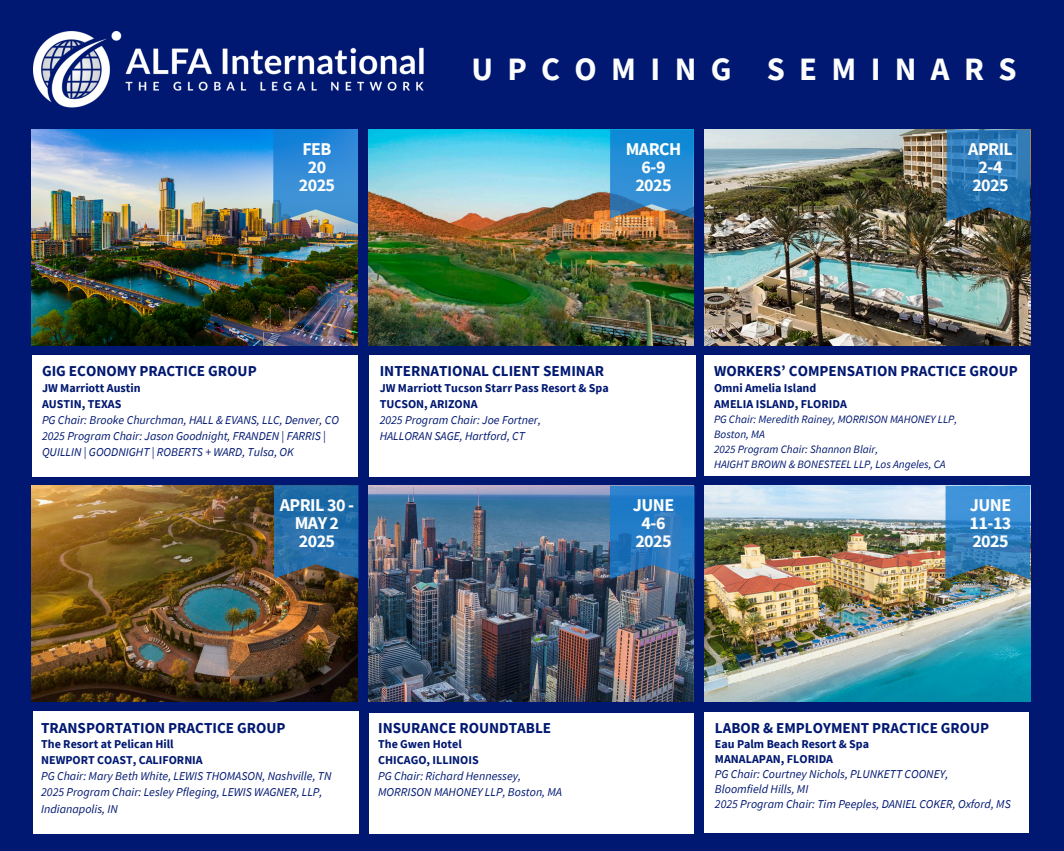
<style>
.page{position:relative;width:1064px;height:851px;background:#fff}
.page>*{position:absolute;margin:0;border:0;box-sizing:border-box;transform-origin:0 0}
.t1{font:700 32.55px "Source Sans Pro";letter-spacing:.44em;color:#fcfdfd}
.t2{font:700 18px/18px "Source Sans Pro";letter-spacing:-.03em;color:#fcfdfd;text-align:center}
.t3{font:700 15.15px "Source Sans Pro";color:#001871}
.t4{font:italic 12px/16px "Source Sans Pro";color:#001871}
.t5{font:700 12px/16px "Source Sans Pro";color:#001871}
.t6{font:italic 11.25px/15px "Source Sans Pro";color:#001871}
</style>
<div class="page">
<div style="left:0;top:0;width:1063px;height:850px;background:#001871"></div>
<img style="left:32px;top:129px;width:325px;height:216px">
<img style="left:368px;top:129px;width:325px;height:216px">
<img style="left:704px;top:129px;width:326px;height:216px">
<img style="left:33px;top:31px;width:390px;height:77px">
<svg style="left:610px;top:129px;width:83px;height:89px;background:#3089c7"></svg>
<svg style="left:273px;top:129px;width:85px;height:95px;background:#3b8dd0"></svg>
<svg style="left:946px;top:129px;width:83px;height:93px;background:#2d71a6"></svg>
<img style="left:704px;top:486px;width:326px;height:216px">
<img style="left:32px;top:486px;width:325px;height:215px">
<img style="left:368px;top:486px;width:325px;height:216px">
<svg style="left:273px;top:485px;width:85px;height:93px;background:#2a6b9f"></svg>
<svg style="left:609px;top:486px;width:85px;height:93px;background:#2b78bb"></svg>
<img style="left:945px;top:486px;width:84px;height:93px">
<div style="left:369px;top:713px;width:324px;height:120px;background:#fff"></div>
<div style="left:33px;top:711px;width:326px;height:123px;background:#fff"></div>
<div style="left:703px;top:355px;width:326px;height:121px;background:#fff"></div>
<div style="left:369px;top:355px;width:326px;height:121px;background:#fff"></div>
<div style="left:32px;top:355px;width:325px;height:121px;background:#fff"></div>
<div style="left:703px;top:712px;width:324px;height:120px;background:#fff"></div>
<p class="t1" style="left:471px;top:48px;width:546px">UPCOMING SEMINARS</p>
<h1 class="t2" style="left:298px;top:140px;width:38px">FEB<br>20<br>2025</h1>
<p class="t2" style="left:625px;top:140px;width:57px">MARCH<br>6-9<br>2025</p>
<h2 class="t2" style="left:967px;top:140px;width:46px">APRIL<br>2-4<br>2025</h2>
<h3 class="t3" style="left:42px;top:361px;width:216px">GIG ECONOMY PRACTICE GROUP</h3>
<p class="t3" style="left:379px;top:361px;width:226px">INTERNATIONAL CLIENT SEMINAR</p>
<p class="t3" style="left:713px;top:361px;width:305px">WORKERS’ COMPENSATION PRACTICE GROUP</p>
<p class="t5" style="left:42px;top:379px;width:100px">JW Marriott Austin<br>AUSTIN, TEXAS</p>
<p class="t4" style="left:42px;top:411px;width:298px">PG Chair: Brooke Churchman, HALL &amp; EVANS, LLC, Denver, CO<br>2025 Program Chair: Jason Goodnight, FRANDEN | FARRIS |<br>QUILLIN | GOODNIGHT | ROBERTS + WARD, Tulsa, OK</p>
<p class="t5" style="left:379px;top:379px;width:230px">JW Marriott Tucson Starr Pass Resort &amp; Spa<br>TUCSON, ARIZONA</p>
<p class="t4" style="left:379px;top:411px;width:163px">2025 Program Chair: Joe Fortner,<br>HALLORAN SAGE, Hartford, CT</p>
<h2 class="t2" style="left:280px;top:495px;width:76px">APRIL 30 -<br>MAY 2<br>2025</h2>
<h2 class="t2" style="left:632px;top:495px;width:43px">JUNE<br>4-6<br>2025</h2>
<p class="t5" style="left:713px;top:380px;width:134px">Omni Amelia Island<br>AMELIA ISLAND, FLORIDA</p>
<p class="t6" style="left:713px;top:411px;width:244px">PG Chair: Meredith Rainey, MORRISON MAHONEY LLP, Boston, MA<br>2025 Program Chair: Shannon Blair,<br>HAIGHT BROWN &amp; BONESTEEL LLP, Los Angeles, CA</p>
<h3 class="t2" style="left:969px;top:495px;width:43px;text-align:justify">JUNE 11-13<br>2025</h3>
<p class="t3" style="left:41px;top:717px;width:246px">TRANSPORTATION PRACTICE GROUP</p>
<p class="t5" style="left:41px;top:736px;width:163px">The Resort at Pelican Hill<br>NEWPORT COAST, CALIFORNIA</p>
<p class="t4" style="left:41px;top:768px;width:292px">PG Chair: Mary Beth White, LEWIS THOMASON, Nashville, TN<br>2025 Program Chair: Lesley Pfleging, LEWIS WAGNER, LLP,<br>Indianapolis, IN</p>
<p class="t3" style="left:378px;top:717px;width:174px">INSURANCE ROUNDTABLE</p>
<h3 class="t3" style="left:714px;top:717px;width:276px">LABOR &amp; EMPLOYMENT PRACTICE GROUP</h3>
<p class="t5" style="left:714px;top:735px;width:155px;line-height:15px">Eau Palm Beach Resort &amp; Spa<br>MANALAPAN, FLORIDA</p>
<p class="t4" style="left:714px;top:765px;width:297px;line-height:15px">PG Chair: Courtney Nichols, PLUNKETT COONEY,<br>Bloomfield Hills, MI<br>2025 Program Chair: Tim Peeples, DANIEL COKER, Oxford, MS</p>
<p class="t5" style="left:378px;top:736px;width:102px">The Gwen Hotel<br>CHICAGO, ILLINOIS</p>
<p class="t4" style="left:378px;top:768px;width:185px">PG Chair: Richard Hennessey,<br>MORRISON MAHONEY LLP, Boston, MA</p>
</div>
